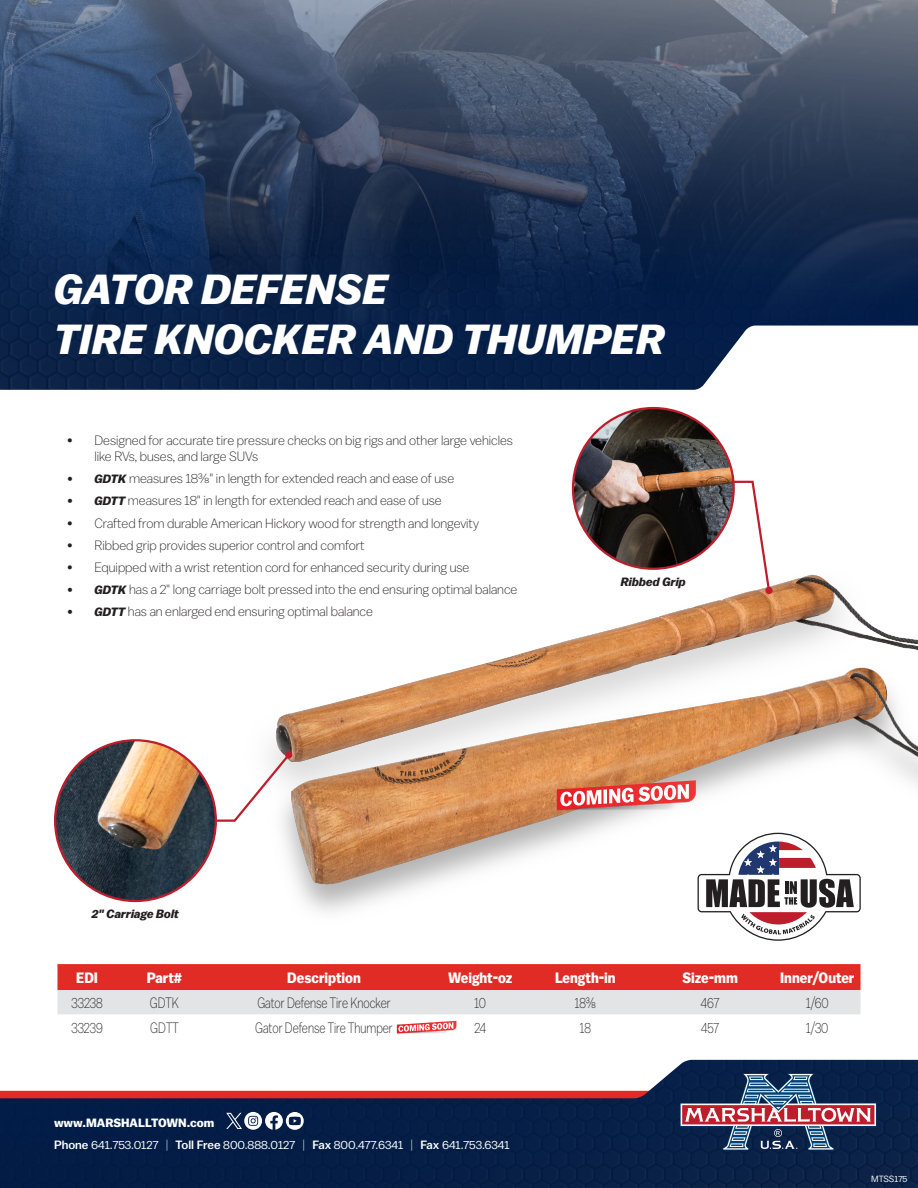
<style>
.page{position:relative;width:918px;height:1188px;background:#fff}
.page>*{position:absolute;margin:0;border:0;box-sizing:border-box;transform-origin:0 0}
.t1{font:italic 700 42px/50.4px "Balto";color:#fff}
.Table_info{font:300 15px "Balto";color:#231f20;scale:.8 1}
.Marshalltown_Table_Header{font:700 15px "Balto";color:#fff;scale:.9 1}
.t2{font:300 13.5px/16.2px "Balto";color:#231f20}
.t3{font:12px "Balto";color:#fff}
.t4{font:italic 700 12px "Balto";color:#231f20}
.t5{font:700 12px "Balto";color:#fff}
.t6{font:9px "Balto";letter-spacing:-.005em;color:#fff}
.s1{font-weight:700;font-style:italic;font-size:12px}
.s2{font-weight:500}
.s3{font-weight:300}
</style>
<div class="page">
<img style="left:0;top:1060px;width:918px;height:128px">
<img style="left:0;top:375px;width:711px;height:15px">
<img style="left:0;top:0;width:918px;height:375px">
<svg style="left:0;top:1073px;width:918px;height:77px"></svg>
<img style="left:483px;top:568px;width:435px;height:96px">
<img style="left:270px;top:664px;width:648px;height:248px">
<svg style="left:698px;top:833px;width:163px;height:108px"></svg>
<svg style="left:57px;top:964px;width:804px;height:50px;background:#e28482"></svg>
<img style="left:573px;top:408px;width:161px;height:161px;border-radius:80px">
<img style="left:55px;top:740px;width:161px;height:161px;border-radius:80px">
<svg style="left:731px;top:480px;width:41px;height:113px"></svg>
<div style="left:765px;top:587px;width:8px;height:7px;background:#be1d2c;border-radius:50%"></div>
<svg style="left:213px;top:752px;width:79px;height:71px"></svg>
<div style="left:285px;top:751px;width:7px;height:8px;background:#be1d2c;border-radius:50%"></div>
<img style="left:547px;top:771px;width:155px;height:51px">
<svg style="left:555px;top:780px;width:142px;height:38px"></svg>
<svg style="left:396px;top:1021px;width:61px;height:13px"></svg>
<p class="t1" style="left:54px;top:263px;width:613px">GATOR DEFENSE<br>TIRE KNOCKER AND THUMPER</p>
<p class="t2" style="left:94px;top:432px;width:420px;text-indent:-27px">• Designed for accurate tire pressure checks on big rigs and other large vehicles like RVs, buses, and large SUVs</p>
<p class="t2" style="left:68px;top:470px;width:388px"><span class="s1">• GDTK</span> measures 183/8" in length for extended reach and ease of use</p>
<p class="t2" style="left:68px;top:492px;width:376px"><span class="s1">• GDTT</span> measures 18" in length for extended reach and ease of use</p>
<p class="t2" style="left:68px;top:515px;width:413px">• Crafted from durable American Hickory wood for strength and longevity</p>
<p class="t2" style="left:68px;top:537px;width:299px">• Ribbed grip provides superior control and comfort</p>
<p class="t2" style="left:68px;top:559px;width:403px">• Equipped with a wrist retention cord for enhanced security during use</p>
<p class="t2" style="left:68px;top:581px;width:451px"><span class="s1">• GDTK</span> has a 2" long carriage bolt pressed into the end ensuring optimal balance</p>
<p class="t2" style="left:68px;top:603px;width:307px"><span class="s1">• GDTT</span> has an enlarged end ensuring optimal balance</p>
<p class="t4" style="left:621px;top:574px;width:67px">Ribbed Grip</p>
<p class="t4" style="left:92px;top:907px;width:89px">2" Carriage Bolt</p>
<p class="Marshalltown_Table_Header" style="left:76px;top:969px;width:26px">EDI</p>
<p class="Marshalltown_Table_Header" style="left:147px;top:969px;width:41px">Part#</p>
<p class="Marshalltown_Table_Header" style="left:287px;top:969px;width:83px">Description</p>
<p class="Marshalltown_Table_Header" style="left:448px;top:969px;width:73px">Weight-oz</p>
<p class="Marshalltown_Table_Header" style="left:555px;top:969px;width:69px">Length-in</p>
<p class="Marshalltown_Table_Header" style="left:682px;top:969px;width:63px">Size-mm</p>
<p class="Marshalltown_Table_Header" style="left:780px;top:969px;width:84px">Inner/Outer</p>
<p class="Table_info" style="left:72px;top:994px;width:41px">33238</p>
<p class="Table_info" style="left:150px;top:994px;width:38px">GDTK</p>
<p class="Table_info" style="left:257px;top:994px;width:168px">Gator Defense Tire Knocker</p>
<p class="Table_info" style="left:474px;top:994px;width:16px">10</p>
<p class="Table_info" style="left:575px;top:994px;width:28px">183/8</p>
<p class="Table_info" style="left:701px;top:994px;width:25px">467</p>
<p class="Table_info" style="left:806px;top:994px;width:30px">1/60</p>
<p class="Table_info" style="left:71px;top:1019px;width:41px">33239</p>
<p class="Table_info" style="left:150px;top:1019px;width:37px">GDTT</p>
<p class="Table_info" style="left:255px;top:1019px;width:173px">Gator Defense Tire Thumper</p>
<p class="Table_info" style="left:474px;top:1019px;width:16px">24</p>
<p class="Table_info" style="left:580px;top:1019px;width:15px">18</p>
<p class="Table_info" style="left:701px;top:1019px;width:24px">457</p>
<p class="Table_info" style="left:806px;top:1019px;width:30px">1/30</p>
<p class="t5" style="left:54px;top:1115px;width:162px">www.MARSHALLTOWN.com</p>
<p class="t3" style="left:54px;top:1138px;width:457px"><span class="s2">Phone</span> 641.753.0127 <span class="s3">|</span> <span class="s2">Toll Free</span> 800.888.0127 <span class="s3">|</span> <span class="s2">Fax</span> 800.477.6341 <span class="s3">|</span> <span class="s2">Fax</span> 641.753.6341</p>
<p class="t6" style="left:871px;top:1173px;width:38px">MTSS175</p>
</div>
